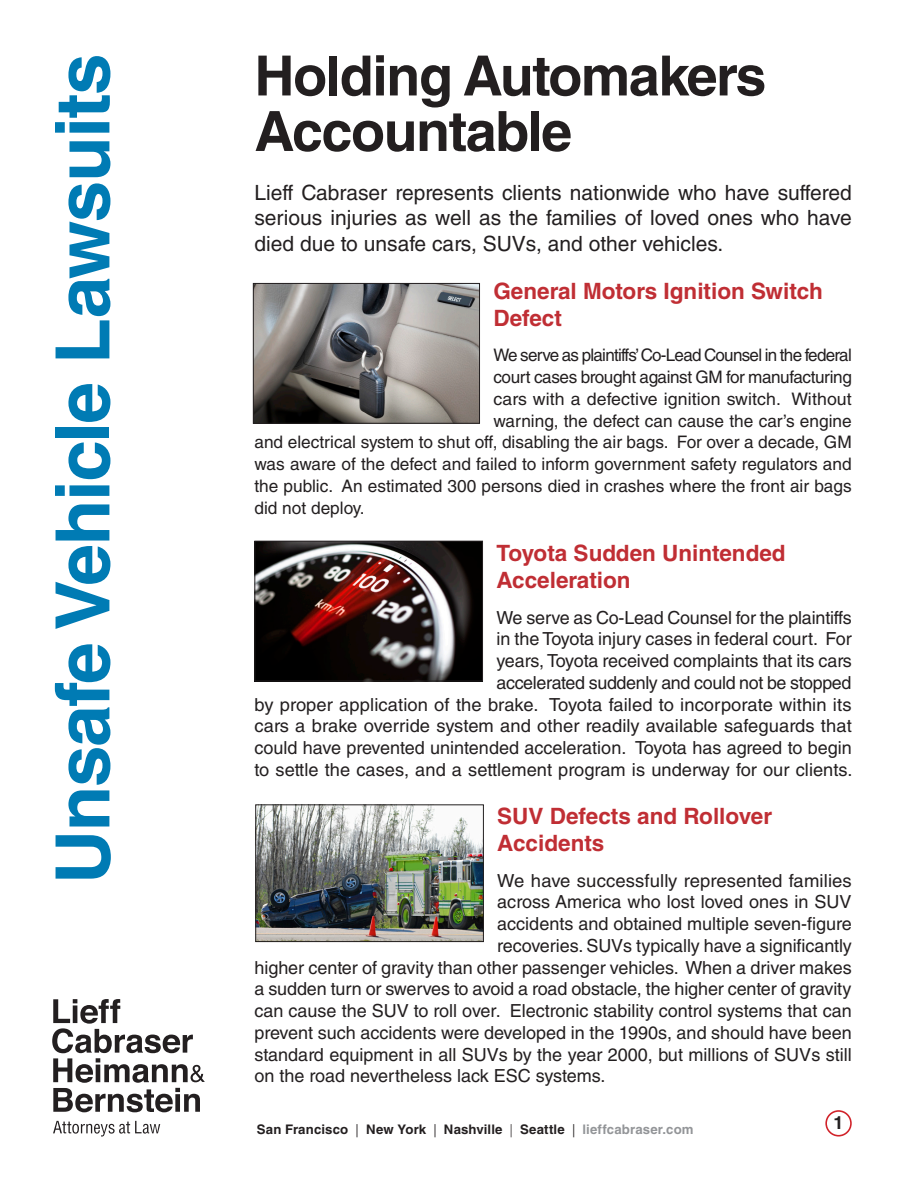
<style>
.page{position:relative;width:922px;height:1188px;background:#fff}
.page>*{position:absolute;margin:0;border:0;box-sizing:border-box;transform-origin:0 0}
.t1{font:700 75px "Helvetica LT Std";letter-spacing:-.02em;color:#007bb4}
.t2{font:700 55.5px/55.5px "Helvetica LT Std";letter-spacing:-.025em;color:#231f20}
.t3{font:700 22.5px/27px "Helvetica LT Std";color:#c02e34}
.t4{font:21px/25.2px "Helvetica LT Std";color:#231f20;text-align:justify}
.t5{font:18px/21.8px "Helvetica LT Std";color:#231f20;text-align:right}
.t6{font:700 18px "Helvetica LT Std";color:#231f20}
.t7{font:17.25px "Helvetica LT Std";color:#231f20}
.t8{font:17.25px "Helvetica LT Std";letter-spacing:-.04em;color:#231f20}
.t9{font:17.25px "Helvetica LT Std";letter-spacing:-.02em;color:#231f20}
.t10{font:700 13.2px "Helvetica LT Std";letter-spacing:.01em;color:#231f20}
.s1{font-weight:400;font-stretch:condensed}
.s2{font-weight:300;font-stretch:condensed}
.s3{color:#939598}
</style>
<div class="page">
<img style="left:255px;top:285px;width:223px;height:137px">
<div style="left:253px;top:283px;width:227px;height:141px;border:1px solid #231f20"></div>
<img style="left:256px;top:543px;width:225px;height:136px">
<div style="left:254px;top:541px;width:229px;height:140px;border:1px solid #231f20"></div>
<img style="left:257px;top:806px;width:224px;height:134px">
<div style="left:255px;top:804px;width:228px;height:138px;border:1px solid #231f20"></div>
<svg style="left:53px;top:1121px;width:107px;height:16px"></svg>
<svg style="left:52px;top:999px;width:153px;height:113px"></svg>
<div style="left:825px;top:1110px;width:26px;height:27px;border:2px solid #d1232a;border-radius:50%"></div>
<h1 class="t1" style="left:37px;top:884px;width:832px;rotate:-90deg">Unsafe Vehicle Lawsuits</h1>
<h2 class="t2" style="left:254px;top:47px;width:513px">Holding Automakers<br>Accountable</h2>
<p class="t4" style="left:254px;top:180px;width:598px">Lieff Cabraser represents clients nationwide who have suffered serious injuries as well as the families of loved ones who have died due to unsafe cars, SUVs, and other vehicles.</p>
<p class="t3" style="left:493px;top:277px;width:331px">General Motors Ignition Switch<br>Defect</p>
<p class="t8" style="left:493px;top:345px;width:360px">We serve as plaintiffs’ Co-Lead Counsel in the federal</p>
<p class="t9" style="left:493px;top:367px;width:360px">court cases brought against GM for manufacturing</p>
<p class="t7" style="left:493px;top:389px;width:360px">cars with a defective ignition switch. Without</p>
<p class="t7" style="left:493px;top:411px;width:360px">warning, the defect can cause the car’s engine</p>
<p class="t7" style="left:254px;top:432px;width:598px">and electrical system to shut off, disabling the air bags. For over a decade, GM</p>
<p class="t7" style="left:254px;top:454px;width:598px">was aware of the defect and failed to inform government safety regulators and</p>
<p class="t7" style="left:254px;top:476px;width:598px">the public. An estimated 300 persons died in crashes where the front air bags</p>
<p class="t7" style="left:254px;top:498px;width:111px">did not deploy.</p>
<p class="t3" style="left:496px;top:540px;width:291px">Toyota Sudden Unintended<br>Acceleration</p>
<p class="t5" style="left:254px;top:606px;width:599px">We serve as Co-Lead Counsel for the plaintiffs<br>in the Toyota injury cases in federal court. For<br>years, Toyota received complaints that its cars<br>accelerated suddenly and could not be stopped<br>by proper application of the brake. Toyota failed to incorporate within its cars a brake override system and other readily available safeguards that could have prevented unintended acceleration. Toyota has agreed to begin to settle the cases, and a settlement program is underway for our clients.</p>
<p class="t3" style="left:497px;top:803px;width:276px">SUV Defects and Rollover<br>Accidents</p>
<p class="t5" style="left:497px;top:869px;width:356px">We have successfully represented families</p>
<p class="t5" style="left:497px;top:891px;width:356px">across America who lost loved ones in SUV</p>
<p class="t5" style="left:497px;top:913px;width:356px">accidents and obtained multiple seven-figure</p>
<p class="t5" style="left:497px;top:935px;width:356px">recoveries. SUVs typically have a significantly</p>
<p class="t5" style="left:254px;top:956px;width:598px">higher center of gravity than other passenger vehicles. When a driver makes</p>
<p class="t5" style="left:254px;top:978px;width:598px">a sudden turn or swerves to avoid a road obstacle, the higher center of gravity</p>
<p class="t5" style="left:254px;top:1000px;width:598px">can cause the SUV to roll over. Electronic stability control systems that can</p>
<p class="t5" style="left:254px;top:1022px;width:598px">prevent such accidents were developed in the 1990s, and should have been</p>
<p class="t5" style="left:254px;top:1043px;width:598px">standard equipment in all SUVs by the year 2000, but millions of SUVs still</p>
<p class="t5" style="left:254px;top:1065px;width:352px">on the road nevertheless lack ESC systems.</p>
<p class="t10" style="left:257px;top:1121px;width:438px">San Francisco <span class="s1">|</span> New York <span class="s1">|</span> Nashville <span class="s2">|</span> Seattle <span class="s1">|</span> <span class="s3">lieffcabraser.com</span></p>
<p class="t6" style="left:833px;top:1111px;width:12px">1</p>
</div>
